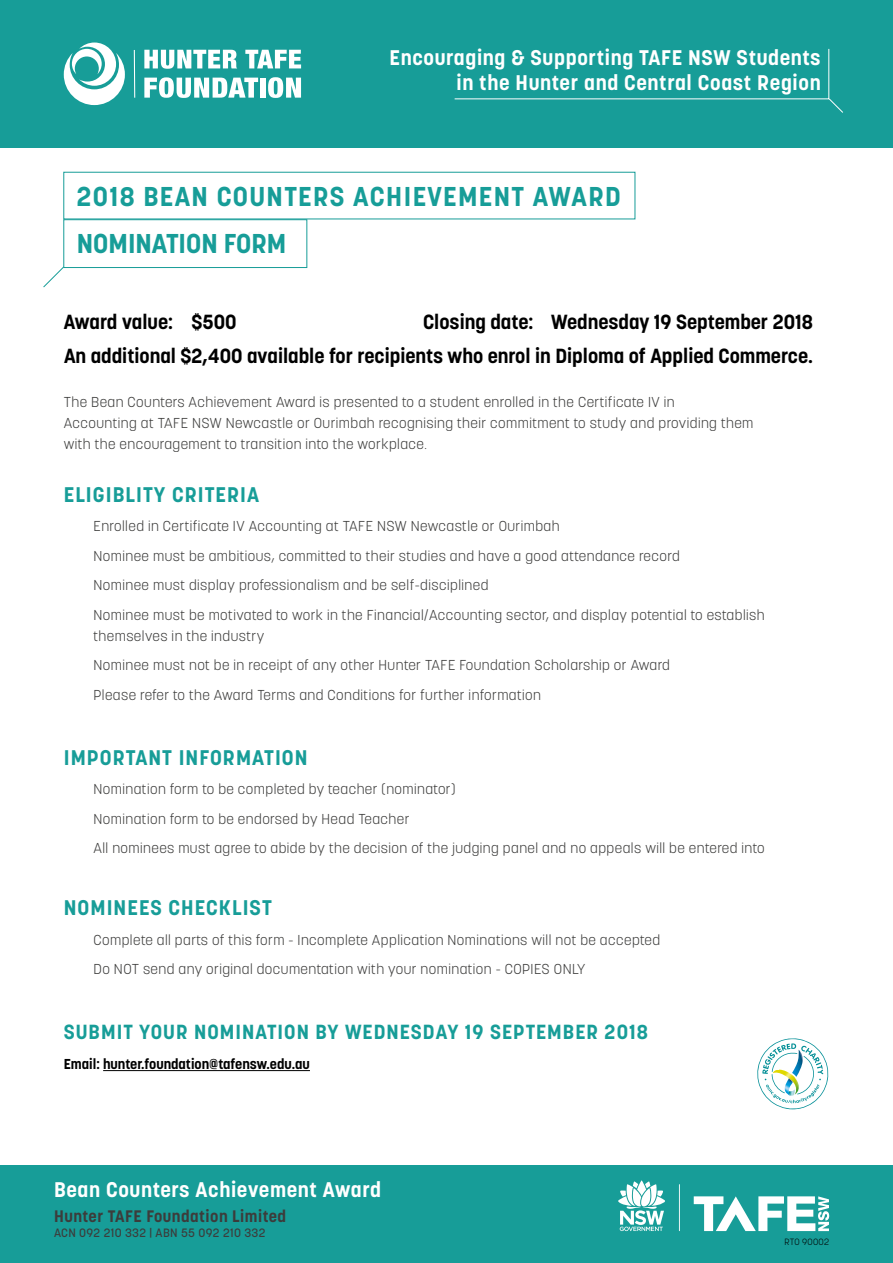
<style>
.page{position:relative;width:893px;height:1263px;background:#fff}
.page>*{position:absolute;margin:0;border:0;box-sizing:border-box;transform-origin:0 0}
.Heading{font:700 27px "Korolev";letter-spacing:.05em;color:#179d98}
.Heading-2{font:700 27px "Korolev";color:#179d98}
.t1{font:700 21px/25.5px "Korolev";letter-spacing:.03em;color:#fff;text-align:right}
.t2{font:700 21px "Korolev";letter-spacing:.05em;color:#179d98}
.t3{font:700 20.25px "Korolev";color:#000}
.t4{font:700 20.25px "Korolev";letter-spacing:.05em;color:#179d98}
.t5{font:700 16.5px "Korolev";letter-spacing:.03em;color:#3c3c3b}
.body_2{font:300 14.25px/21px "Korolev";letter-spacing:.03em;color:#3c3c3b}
.body{font:300 14.25px "Korolev";letter-spacing:.03em;color:#3c3c3b}
.t6{font:700 14.25px "Korolev";color:#000}
.t7{font:500 12px "Korolev";letter-spacing:.03em;color:#3c3c3b}
.t8{font:300 9px "Korolev";letter-spacing:.03em;color:#000}
</style>
<div class="page">
<div style="left:0;top:0;width:893px;height:148px;background:#179d98"></div>
<svg style="left:454px;top:48px;width:389px;height:65px"></svg>
<div style="left:0;top:1165px;width:893px;height:98px;background:#179d98"></div>
<svg style="left:144px;top:50px;width:93px;height:19px"></svg>
<svg style="left:245px;top:50px;width:56px;height:18px"></svg>
<svg style="left:144px;top:77px;width:114px;height:21px"></svg>
<div style="left:260px;top:78px;width:5px;height:19px;background:#fff"></div>
<svg style="left:268px;top:77px;width:33px;height:21px"></svg>
<svg style="left:64px;top:43px;width:61px;height:62px"></svg>
<hr style="left:134px;top:50px;width:1px;height:48px;background:#fff">
<svg style="left:694px;top:1196px;width:135px;height:35px"></svg>
<hr style="left:679px;top:1184px;width:1px;height:47px;background:#fff">
<svg style="left:618px;top:1180px;width:47px;height:51px"></svg>
<hr style="left:103px;top:1070px;width:207px;height:1px;background:#000">
<div style="left:63px;top:219px;width:244px;height:49px;border:1px solid #179d98"></div>
<svg style="left:43px;top:266px;width:22px;height:22px"></svg>
<svg style="left:757px;top:1038px;width:72px;height:72px"></svg>
<h2 class="t1" style="left:390px;top:45px;width:433px">Encouraging &amp; Supporting TAFE NSW Students in the Hunter and Central Coast Region</h2>
<h1 class="Heading" style="left:77px;top:179px;width:545px">2018 BEAN COUNTERS ACHIEVEMENT AWARD</h1>
<p class="Heading-2" style="left:77px;top:227px;width:211px">NOMINATION FORM</p>
<p class="t3" style="left:64px;top:309px;width:174px">Award value: $500</p>
<p class="t3" style="left:423px;top:309px;width:391px">Closing date: Wednesday 19 September 2018</p>
<p class="t3" style="left:64px;top:343px;width:750px">An additional $2,400 available for recipients who enrol in Diploma of Applied Commerce.</p>
<p class="body" style="left:64px;top:393px;width:612px">The Bean Counters Achievement Award is presented to a student enrolled in the Certificate IV in</p>
<p class="body" style="left:64px;top:414px;width:691px">Accounting at TAFE NSW Newcastle or Ourimbah recognising their commitment to study and providing them</p>
<p class="body" style="left:64px;top:435px;width:365px">with the encouragement to transition into the workplace.</p>
<p class="t2" style="left:64px;top:481px;width:197px">ELIGIBLITY CRITERIA</p>
<p class="body" style="left:94px;top:517px;width:468px">Enrolled in Certificate IV Accounting at TAFE NSW Newcastle or Ourimbah</p>
<p class="body_2" style="left:94px;top:545px;width:588px">Nominee must be ambitious, committed to their studies and have a good attendance record</p>
<p class="body_2" style="left:94px;top:574px;width:396px">Nominee must display professionalism and be self-disciplined</p>
<p class="body_2" style="left:94px;top:604px;width:673px">Nominee must be motivated to work in the Financial/Accounting sector, and display potential to establish themselves in the industry</p>
<p class="body_2" style="left:94px;top:654px;width:578px">Nominee must not be in receipt of any other Hunter TAFE Foundation Scholarship or Award</p>
<p class="body_2" style="left:94px;top:684px;width:449px">Please refer to the Award Terms and Conditions for further information</p>
<p class="t2" style="left:64px;top:744px;width:245px">IMPORTANT INFORMATION</p>
<p class="body_2" style="left:94px;top:778px;width:363px">Nomination form to be completed by teacher (nominator)</p>
<p class="body_2" style="left:94px;top:808px;width:317px">Nomination form to be endorsed by Head Teacher</p>
<p class="body_2" style="left:94px;top:837px;width:673px">All nominees must agree to abide by the decision of the judging panel and no appeals will be entered into</p>
<p class="t2" style="left:64px;top:894px;width:210px">NOMINEES CHECKLIST</p>
<p class="body_2" style="left:94px;top:929px;width:568px">Complete all parts of this form - Incomplete Application Nominations will not be accepted</p>
<p class="body_2" style="left:94px;top:959px;width:493px">Do NOT send any original documentation with your nomination - COPIES ONLY</p>
<p class="t4" style="left:64px;top:1019px;width:586px">SUBMIT YOUR NOMINATION BY WEDNESDAY 19 SEPTEMBER 2018</p>
<p class="t6" style="left:64px;top:1055px;width:248px">Email: hunter.foundation@tafensw.edu.au</p>
<h2 class="t1" style="left:54px;top:1177px;width:329px">Bean Counters Achievement Award</h2>
<p class="t5" style="left:54px;top:1206px;width:234px">Hunter TAFE Foundation Limited</p>
<p class="t7" style="left:54px;top:1225px;width:213px">ACN 092 210 332 | ABN 55 092 210 332</p>
<p class="t8" style="left:785px;top:1236px;width:46px">RTO 90002</p>
</div>
